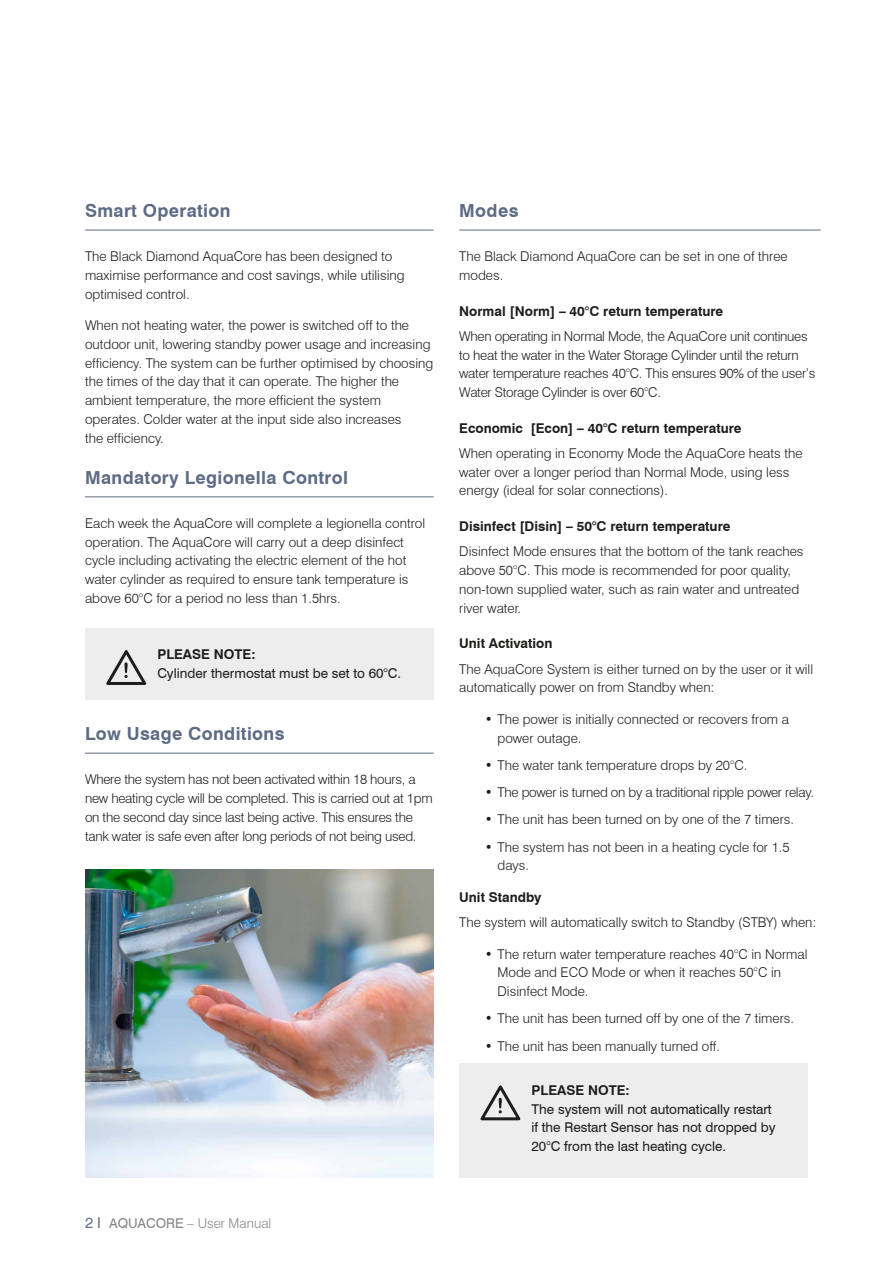
<style>
.page{position:relative;width:893px;height:1263px;background:#fff}
.page>*{position:absolute;margin:0;border:0;box-sizing:border-box;transform-origin:0 0}
.t1{font:700 18px "Swiss 721 BT";letter-spacing:.02em;color:#5d6b84}
.t2{font:300 13.5px/18.8px "Swiss 721 BT";color:#1d1d1b}
.t3{font:300 13.5px/18.8px "Swiss 721 BT";letter-spacing:-.02em;color:#1d1d1b}
.t4{font:700 13.5px "Swiss 721 BT";color:#1d1d1b}
.t5{font:13.5px/18.8px "Swiss 721 BT";color:#1d1d1b}
.t6{font:300 13.5px "Swiss 721 BT";color:#898684}
.s1{font-weight:400;font-size:15px;color:#597092}
.s2{font-weight:400;font-size:15px;color:#736f6e}
.s3{font-weight:400}
</style>
<div class="page">
<hr style="left:85px;top:230px;width:349px;height:1px;background:#5d6b84">
<hr style="left:85px;top:496px;width:349px;height:1px;background:#5d6b84">
<hr style="left:85px;top:753px;width:349px;height:1px;background:#5d6b84">
<div style="left:85px;top:628px;width:349px;height:72px;background:#ededed"></div>
<svg style="left:106px;top:650px;width:40px;height:35px"></svg>
<div style="left:459px;top:1063px;width:349px;height:115px;background:#ededed"></div>
<svg style="left:480px;top:1085px;width:40px;height:35px"></svg>
<img style="left:85px;top:870px;width:349px;height:308px">
<hr style="left:459px;top:230px;width:362px;height:1px;background:#5d6b84">
<h1 class="t1" style="left:85px;top:198px;width:147px">Smart Operation</h1>
<p class="t2" style="left:85px;top:247px;width:321px">The Black Diamond AquaCore has been designed to maximise performance and cost savings, while utilising optimised control.</p>
<p class="t2" style="left:85px;top:316px;width:350px">When not heating water, the power is switched off to the outdoor unit, lowering standby power usage and increasing efficiency. The system can be further optimised by choosing the times of the day that it can operate. The higher the ambient temperature, the more efficient the system operates. Colder water at the input side also increases<br>the efficiency.</p>
<h1 class="t1" style="left:85px;top:465px;width:265px">Mandatory Legionella Control</h1>
<p class="t2" style="left:85px;top:514px;width:342px">Each week the AquaCore will complete a legionella control operation. The AquaCore will carry out a deep disinfect cycle including activating the electric element of the hot water cylinder as required to ensure tank temperature is above 60°C for a period no less than 1.5hrs.</p>
<p class="t4" style="left:157px;top:645px;width:100px">PLEASE NOTE:</p>
<p class="t5" style="left:157px;top:663px;width:245px">Cylinder thermostat must be set to 60°C.</p>
<h1 class="t1" style="left:85px;top:721px;width:201px">Low Usage Conditions</h1>
<p class="t3" style="left:85px;top:770px;width:349px">Where the system has not been activated within 18 hours, a new heating cycle will be completed. This is carried out at 1pm on the second day since last being active. This ensures the tank water is safe even after long periods of not being used.</p>
<p class="t6" style="left:85px;top:1215px;width:188px"><span class="s1">2</span> <span class="s2">I</span> <span class="s3">AQUACORE</span> – User Manual</p>
<h1 class="t1" style="left:459px;top:198px;width:61px">Modes</h1>
<p class="t2" style="left:459px;top:247px;width:330px">The Black Diamond AquaCore can be set in one of three modes.</p>
<p class="t4" style="left:459px;top:301px;width:266px">Normal [Norm] – 40°C return temperature</p>
<p class="t3" style="left:459px;top:327px;width:358px">When operating in Normal Mode, the AquaCore unit continues to heat the water in the Water Storage Cylinder until the return water temperature reaches 40°C. This ensures 90% of the user’s Water Storage Cylinder is over 60°C.</p>
<p class="t4" style="left:459px;top:419px;width:284px">Economic [Econ] – 40°C return temperature</p>
<p class="t2" style="left:459px;top:444px;width:345px">When operating in Economy Mode the AquaCore heats the water over a longer period than Normal Mode, using less energy (ideal for solar connections).</p>
<p class="t4" style="left:459px;top:517px;width:273px">Disinfect [Disin] – 50°C return temperature</p>
<p class="t2" style="left:459px;top:542px;width:346px">Disinfect Mode ensures that the bottom of the tank reaches above 50°C. This mode is recommended for poor quality, non-town supplied water, such as rain water and untreated river water.</p>
<p class="t4" style="left:459px;top:634px;width:95px">Unit Activation</p>
<p class="t2" style="left:459px;top:659px;width:355px">The AquaCore System is either turned on by the user or it will automatically power on from Standby when:</p>
<p class="t2" style="left:497px;top:709px;width:293px;text-indent:-13px">• The power is initially connected or recovers from a power outage.</p>
<p class="t2" style="left:485px;top:755px;width:264px">• The water tank temperature drops by 20°C.</p>
<p class="t3" style="left:485px;top:783px;width:331px">• The power is turned on by a traditional ripple power relay.</p>
<p class="t2" style="left:485px;top:810px;width:311px">• The unit has been turned on by one of the 7 timers.</p>
<p class="t2" style="left:497px;top:837px;width:294px;text-indent:-13px">• The system has not been in a heating cycle for 1.5 days.</p>
<p class="t4" style="left:459px;top:888px;width:84px">Unit Standby</p>
<p class="t2" style="left:459px;top:913px;width:359px">The system will automatically switch to Standby (STBY) when:</p>
<p class="t2" style="left:497px;top:944px;width:312px;text-indent:-13px">• The return water temperature reaches 40°C in Normal<br>Mode and ECO Mode or when it reaches 50°C in<br>Disinfect Mode.</p>
<p class="t2" style="left:485px;top:1009px;width:311px">• The unit has been turned off by one of the 7 timers.</p>
<p class="t2" style="left:485px;top:1036px;width:237px">• The unit has been manually turned off.</p>
<p class="t4" style="left:531px;top:1081px;width:100px">PLEASE NOTE:</p>
<p class="t5" style="left:531px;top:1099px;width:246px">The system will not automatically restart if the Restart Sensor has not dropped by<br>20°C from the last heating cycle.</p>
</div>
